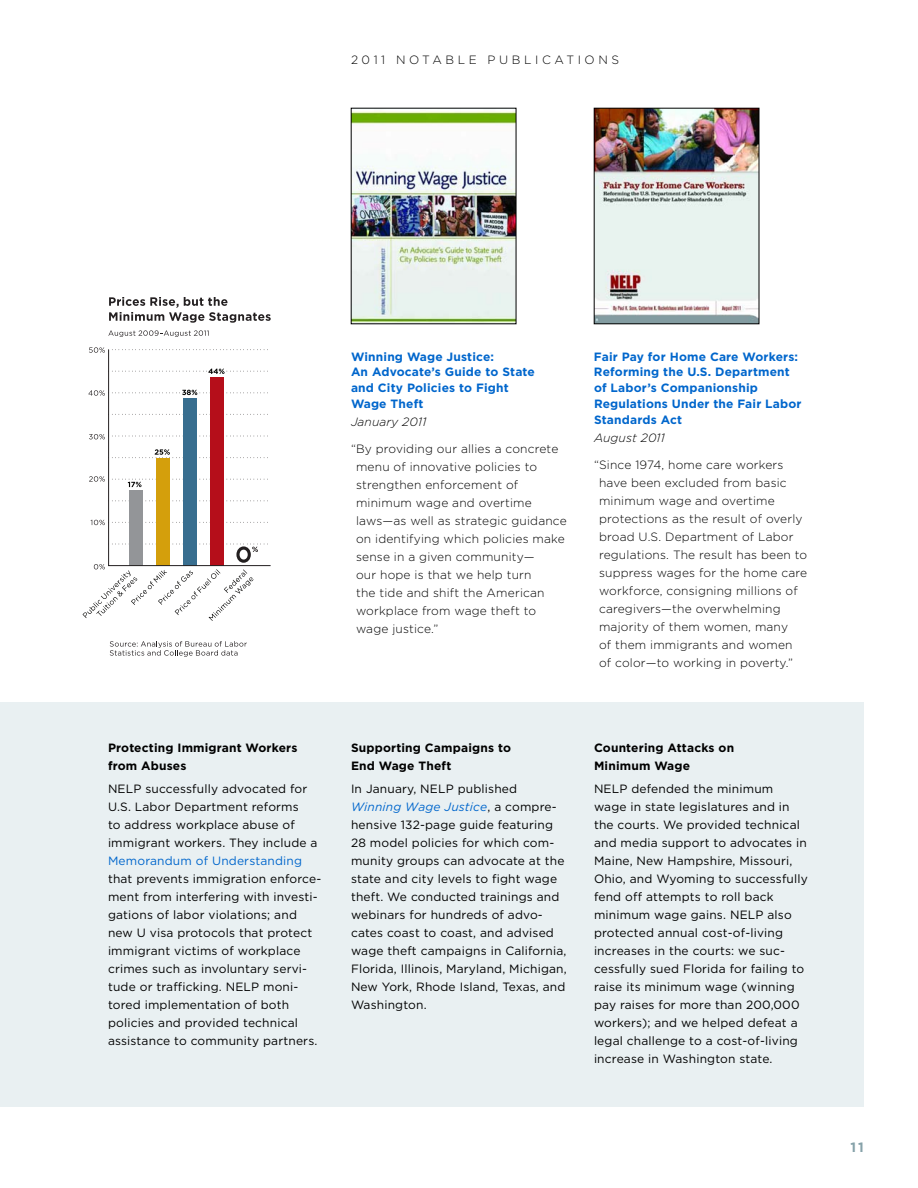
<style>
.page{position:relative;width:918px;height:1188px;background:#fff}
.page>*{position:absolute;margin:0;border:0;box-sizing:border-box;transform-origin:0 0}
.t1{font:700 13.5px "Gotham";color:#86a2a9}
.t2{font:12px/18px "Gotham";letter-spacing:.015em;color:#000}
.t3{font:300 12px/18px "Gotham";letter-spacing:.015em;color:#000}
.t4{font:700 12px/15.8px "Gotham";letter-spacing:.015em;color:#06c}
.t5{font:700 12px/18px "Gotham";letter-spacing:.015em;color:#000}
.t6{font:12px "Gotham";letter-spacing:.015em;color:#06c}
.t7{font:300 12px "Gotham";letter-spacing:.3em;color:#000}
.t8{font:italic 300 12px "Gotham";letter-spacing:.015em;color:#000}
.s1{font-style:italic;color:#06c}
</style>
<div class="page">
<div style="left:0;top:702px;width:864px;height:405px;background:#e9f0f2"></div>
<svg style="left:110px;top:641px;width:137px;height:16px"></svg>
<svg style="left:109px;top:297px;width:162px;height:26px"></svg>
<svg style="left:108px;top:330px;width:101px;height:7px"></svg>
<svg style="left:83px;top:347px;width:188px;height:274px"></svg>
<img style="left:353px;top:111px;width:161px;height:211px">
<img style="left:596px;top:110px;width:161px;height:212px">
<div style="left:594px;top:108px;width:165px;height:216px;border:1px solid #000"></div>
<p class="t7" style="left:351px;top:52px;width:270px">2011 NOTABLE PUBLICATIONS</p>
<p class="t5" style="left:108px;top:739px;width:191px">Protecting Immigrant Workers from Abuses</p>
<p class="t2" style="left:108px;top:779px;width:211px">NELP successfully advocated for<br>U.S. Labor Department reforms<br>to address workplace abuse of immigrant workers. They include a</p>
<p class="t6" style="left:108px;top:853px;width:196px">Memorandum of Understanding</p>
<p class="t2" style="left:108px;top:869px;width:215px">that prevents immigration enforce&shy;ment from interfering with investi&shy;gations of labor violations; and new U visa protocols that protect immigrant victims of workplace crimes such as involuntary servi&shy;tude or trafficking. NELP moni&shy;tored implementation of both policies and provided technical assistance to community partners.</p>
<p class="t4" style="left:351px;top:349px;width:185px">Winning Wage Justice:<br>An Advocate’s Guide to State and City Policies to Fight<br>Wage Theft</p>
<p class="t8" style="left:351px;top:415px;width:77px">January 2011</p>
<p class="t3" style="left:356px;top:440px;width:212px;text-indent:-5px">“By providing our allies a concrete menu of innovative policies to strengthen enforcement of minimum wage and overtime laws—as well as strategic guidance on identifying which policies make sense in a given community—<br>our hope is that we help turn<br>the tide and shift the American workplace from wage theft to wage justice.”</p>
<p class="t4" style="left:594px;top:349px;width:209px">Fair Pay for Home Care Workers:<br>Reforming the U.S. Department of Labor’s Companionship<br>Regulations Under the Fair Labor<br>Standards Act</p>
<p class="t8" style="left:594px;top:430px;width:72px">August 2011</p>
<p class="t3" style="left:599px;top:455px;width:210px;text-indent:-5px">“Since 1974, home care workers have been excluded from basic minimum wage and overtime protections as the result of overly broad U.S. Department of Labor regulations. The result has been to suppress wages for the home care workforce, consigning millions of caregivers—the overwhelming majority of them women, many<br>of them immigrants and women of color—to working in poverty.”</p>
<p class="t5" style="left:351px;top:739px;width:161px">Supporting Campaigns to<br>End Wage Theft</p>
<p class="t2" style="left:351px;top:779px;width:217px">In January, NELP published<br><span class="s1">Winning Wage Justice</span>, a compre&shy;hensive 132-page guide featuring<br>28 model policies for which com&shy;munity groups can advocate at the state and city levels to fight wage theft. We conducted trainings and webinars for hundreds of advo&shy;cates coast to coast, and advised wage theft campaigns in California,<br>Florida, Illinois, Maryland, Michigan,<br>New York, Rhode Island, Texas, and<br>Washington.</p>
<p class="t5" style="left:594px;top:739px;width:142px">Countering Attacks on<br>Minimum Wage</p>
<p class="t2" style="left:594px;top:779px;width:215px">NELP defended the minimum wage in state legislatures and in the courts. We provided technical and media support to advocates in<br>Maine, New Hampshire, Missouri,<br>Ohio, and Wyoming to successfully fend off attempts to roll back minimum wage gains. NELP also protected annual cost-of-living increases in the courts: we suc&shy;cessfully sued Florida for failing to raise its minimum wage (winning pay raises for more than 200,000 workers); and we helped defeat a legal challenge to a cost-of-living increase in Washington state.</p>
<p class="t1" style="left:850px;top:1139px;width:15px">11</p>
</div>
